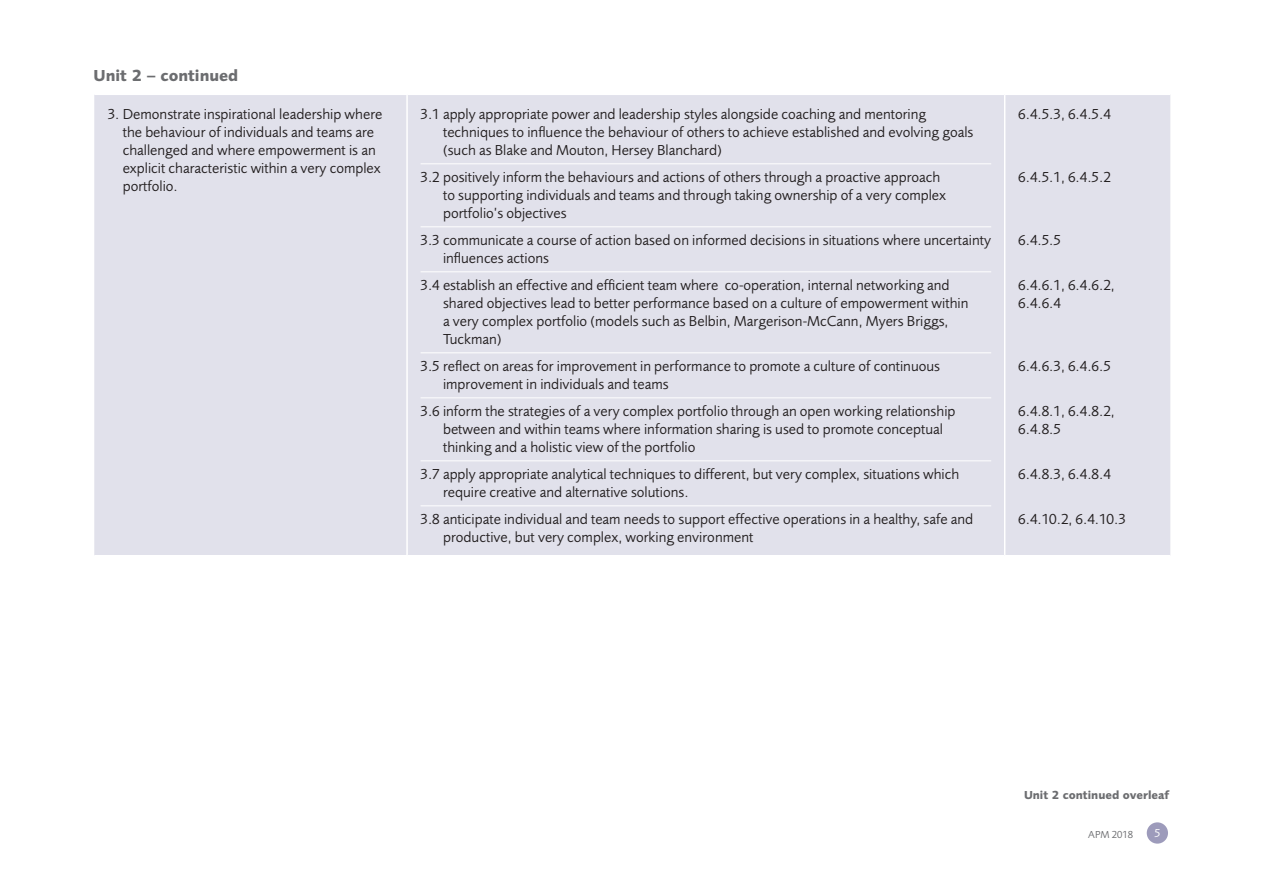
<style>
.page{position:relative;width:1263px;height:893px;background:#fff}
.page>*{position:absolute;margin:0;border:0;box-sizing:border-box;transform-origin:0 0}
.t1{font:700 16.5px "Foundry Sans";color:#6c6d70}
.t2{font:15px/18px "Foundry Sans";color:#231f20}
.t3{font:700 12px "Foundry Sans";color:#6c6d70}
.t4{font:12px "Foundry Sans";color:#fff}
.t5{font:10.5px "Foundry Sans";color:#6c6d70}
</style>
<div class="page">
<div style="left:1147px;top:822px;width:21px;height:22px;background:#9d9bbb;border-radius:50%"></div>
<div style="left:94px;top:95px;width:1076px;height:460px;background:#e1e1eb"></div>
<hr style="left:406px;top:95px;width:2px;height:460px;background:#fff">
<hr style="left:1004px;top:95px;width:1px;height:460px;background:#fff">
<hr style="left:421px;top:163px;width:570px;height:1px;background:#fff">
<hr style="left:421px;top:226px;width:570px;height:1px;background:#fff">
<hr style="left:421px;top:271px;width:570px;height:1px;background:#fff">
<hr style="left:421px;top:352px;width:570px;height:1px;background:#fff">
<hr style="left:421px;top:397px;width:570px;height:1px;background:#fff">
<hr style="left:421px;top:460px;width:570px;height:1px;background:#fff">
<hr style="left:421px;top:505px;width:570px;height:1px;background:#fff">
<p class="t1" style="left:94px;top:66px;width:146px">Unit 2 – continued</p>
<p class="t2" style="left:123px;top:105px;width:261px;text-indent:-15px">3. Demonstrate inspirational leadership where the behaviour of individuals and teams are challenged and where empowerment is an explicit characteristic within a very complex portfolio.</p>
<p class="t2" style="left:443px;top:105px;width:532px;text-indent:-22px">3.1 apply appropriate power and leadership styles alongside coaching and mentoring techniques to influence the behaviour of others to achieve established and evolving goals (such as Blake and Mouton, Hersey Blanchard)</p>
<p class="t2" style="left:443px;top:168px;width:505px;text-indent:-22px">3.2 positively inform the behaviours and actions of others through a proactive approach to supporting individuals and teams and through taking ownership of a very complex portfolio’s objectives</p>
<p class="t2" style="left:443px;top:231px;width:550px;text-indent:-22px">3.3 communicate a course of action based on informed decisions in situations where uncertainty influences actions</p>
<p class="t2" style="left:443px;top:276px;width:527px;text-indent:-22px">3.4 establish an effective and efficient team where co-operation, internal networking and shared objectives lead to better performance based on a culture of empowerment within a very complex portfolio (models such as Belbin, Margerison-McCann, Myers Briggs, Tuckman)</p>
<p class="t2" style="left:443px;top:357px;width:499px;text-indent:-22px">3.5 reflect on areas for improvement in performance to promote a culture of continuous improvement in individuals and teams</p>
<p class="t2" style="left:443px;top:402px;width:514px;text-indent:-22px">3.6 inform the strategies of a very complex portfolio through an open working relationship between and within teams where information sharing is used to promote conceptual thinking and a holistic view of the portfolio</p>
<p class="t2" style="left:443px;top:465px;width:518px;text-indent:-22px">3.7 apply appropriate analytical techniques to different, but very complex, situations which require creative and alternative solutions.</p>
<p class="t2" style="left:443px;top:510px;width:532px;text-indent:-22px">3.8 anticipate individual and team needs to support effective operations in a healthy, safe and productive, but very complex, working environment</p>
<p class="t2" style="left:1018px;top:105px;width:94px">6.4.5.3, 6.4.5.4</p>
<p class="t2" style="left:1018px;top:168px;width:94px">6.4.5.1, 6.4.5.2</p>
<p class="t2" style="left:1018px;top:231px;width:44px">6.4.5.5</p>
<p class="t2" style="left:1018px;top:276px;width:98px">6.4.6.1, 6.4.6.2,<br>6.4.6.4</p>
<p class="t2" style="left:1018px;top:357px;width:94px">6.4.6.3, 6.4.6.5</p>
<p class="t2" style="left:1018px;top:402px;width:98px">6.4.8.1, 6.4.8.2,<br>6.4.8.5</p>
<p class="t2" style="left:1018px;top:465px;width:94px">6.4.8.3, 6.4.8.4</p>
<p class="t2" style="left:1018px;top:510px;width:109px">6.4.10.2, 6.4.10.3</p>
<p class="t3" style="left:1024px;top:788px;width:147px">Unit 2 continued overleaf</p>
<p class="t5" style="left:1088px;top:828px;width:46px">APM 2018</p>
<p class="t4" style="left:1154px;top:826px;width:8px">5</p>
</div>
